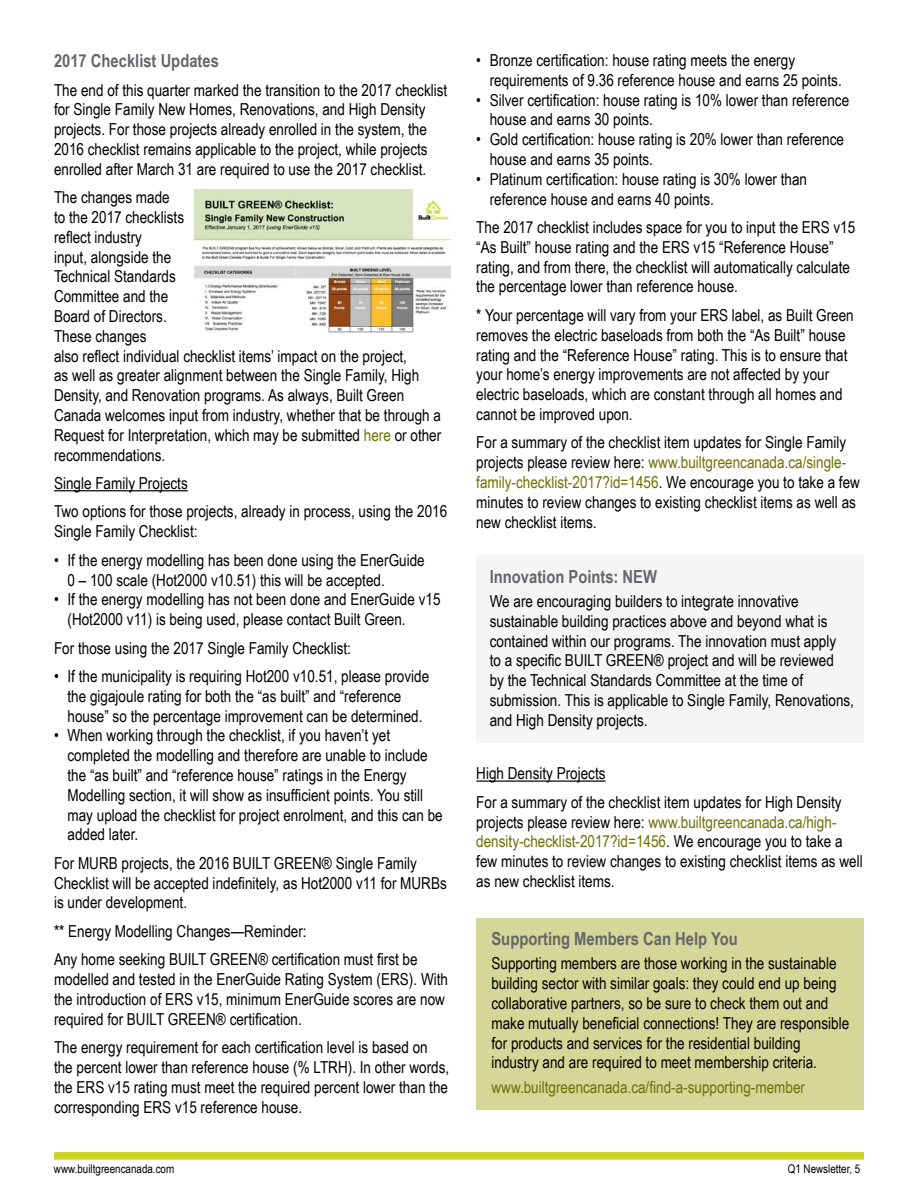
<style>
.page{position:relative;width:918px;height:1188px;background:#fff}
.page>*{position:absolute;margin:0;border:0;box-sizing:border-box;transform-origin:0 0}
.t1{font:700 18px "Arial Narrow";color:#656669}
.t2{font:16.5px/19.8px "Arial Narrow";color:#000}
.t3{font:16.5px "Arial Narrow";color:#6b7205}
.t4{font:12px "Arial Narrow";color:#000}
.s1{color:#6b7205}
</style>
<div class="page">
<div style="left:54px;top:1152px;width:810px;height:8px;background:#cdd31f"></div>
<div style="left:476px;top:555px;width:388px;height:188px;background:#f5f5f5"></div>
<hr style="left:54px;top:490px;width:134px;height:1px;background:#000">
<hr style="left:476px;top:780px;width:130px;height:2px;background:#000">
<div style="left:476px;top:918px;width:388px;height:192px;background:#d4d797"></div>
<img style="left:195px;top:189px;width:255px;height:144px">
<p class="t1" style="left:54px;top:47px;width:166px">2017 Checklist Updates</p>
<p class="t2" style="left:54px;top:79px;width:395px">The end of this quarter marked the transition to the 2017 checklist for Single Family New Homes, Renovations, and High Density projects. For those projects already enrolled in the system, the 2016 checklist remains applicable to the project, while projects enrolled after March 31 are required to use the 2017 checklist.</p>
<p class="t2" style="left:54px;top:187px;width:389px">The changes made<br>to the 2017 checklists<br>reflect industry<br>input, alongside the<br>Technical Standards<br>Committee and the<br>Board of Directors.<br>These changes<br>also reflect individual checklist items’ impact on the project,<br>as well as greater alignment between the Single Family, High Density, and Renovation programs. As always, Built Green Canada welcomes input from industry, whether that be through a Request for Interpretation, which may be submitted <span class="s1">here</span> or other recommendations.</p>
<p class="t2" style="left:54px;top:468px;width:395px;line-height:28.5px">Single Family Projects<br>Two options for those projects, already in process, using the 2016</p>
<p class="t2" style="left:54px;top:521px;width:145px">Single Family Checklist:</p>
<p class="t2" style="left:67px;top:549px;width:359px;text-indent:-13px">• If the energy modelling has been done using the EnerGuide<br>0 – 100 scale (Hot2000 v10.51) this will be accepted.</p>
<p class="t2" style="left:67px;top:589px;width:375px;text-indent:-13px">• If the energy modelling has not been done and EnerGuide v15 (Hot2000 v11) is being used, please contact Built Green.</p>
<p class="t2" style="left:54px;top:637px;width:299px">For those using the 2017 Single Family Checklist:</p>
<p class="t2" style="left:67px;top:666px;width:363px;text-indent:-13px">• If the municipality is requiring Hot200 v10.51, please provide the gigajoule rating for both the “as built” and “reference house” so the percentage improvement can be determined.</p>
<p class="t2" style="left:67px;top:725px;width:377px;text-indent:-13px">• When working through the checklist, if you haven’t yet completed the modelling and therefore are unable to include the “as built” and “reference house” ratings in the Energy Modelling section, it will show as insufficient points. You still may upload the checklist for project enrolment, and this can be added later.</p>
<p class="t2" style="left:54px;top:853px;width:394px">For MURB projects, the 2016 BUILT GREEN® Single Family<br>Checklist will be accepted indefinitely, as Hot2000 v11 for MURBs is under development.</p>
<p class="t2" style="left:54px;top:916px;width:365px;line-height:28.5px">** Energy Modelling Changes—Reminder:<br>Any home seeking BUILT GREEN® certification must first be</p>
<p class="t2" style="left:54px;top:969px;width:396px">modelled and tested in the EnerGuide Rating System (ERS). With the introduction of ERS v15, minimum EnerGuide scores are now required for BUILT GREEN® certification.</p>
<p class="t2" style="left:54px;top:1037px;width:397px">The energy requirement for each certification level is based on the percent lower than reference house (% LTRH). In other words, the ERS v15 rating must meet the required percent lower than the corresponding ERS v15 reference house.</p>
<p class="t2" style="left:490px;top:50px;width:354px;text-indent:-13px">• Bronze certification: house rating meets the energy requirements of 9.36 reference house and earns 25 points.</p>
<p class="t2" style="left:490px;top:89px;width:361px;text-indent:-13px">• Silver certification: house rating is 10% lower than reference house and earns 30 points.</p>
<p class="t2" style="left:490px;top:129px;width:356px;text-indent:-13px">• Gold certification: house rating is 20% lower than reference house and earns 35 points.</p>
<p class="t2" style="left:490px;top:168px;width:319px;text-indent:-13px">• Platinum certification: house rating is 30% lower than reference house and earns 40 points.</p>
<p class="t2" style="left:476px;top:217px;width:381px">The 2017 checklist includes space for you to input the ERS v15 “As Built” house rating and the ERS v15 “Reference House” rating, and from there, the checklist will automatically calculate the percentage lower than reference house.</p>
<p class="t2" style="left:476px;top:305px;width:379px">* Your percentage will vary from your ERS label, as Built Green removes the electric baseloads from both the “As Built” house rating and the “Reference House” rating. This is to ensure that your home’s energy improvements are not affected by your electric baseloads, which are constant through all homes and cannot be improved upon.</p>
<p class="t2" style="left:476px;top:432px;width:385px">For a summary of the checklist item updates for Single Family projects please review here: <span class="s1">www.builtgreencanada.ca/single&shy;family-checklist-2017?id=1456</span>. We encourage you to take a few minutes to review changes to existing checklist items as well as new checklist items.</p>
<p class="t1" style="left:490px;top:563px;width:169px">Innovation Points: NEW</p>
<p class="t2" style="left:490px;top:591px;width:366px">We are encouraging builders to integrate innovative sustainable building practices above and beyond what is contained within our programs. The innovation must apply<br>to a specific BUILT GREEN® project and will be reviewed<br>by the Technical Standards Committee at the time of submission. This is applicable to Single Family, Renovations, and High Density projects.</p>
<p class="t2" style="left:476px;top:759px;width:367px;line-height:28.5px">High Density Projects<br>For a summary of the checklist item updates for High Density</p>
<p class="t2" style="left:476px;top:811px;width:388px">projects please review here: <span class="s1">www.builtgreencanada.ca/high&shy;density-checklist-2017?id=1456</span>. We encourage you to take a few minutes to review changes to existing checklist items as well as new checklist items.</p>
<p class="t1" style="left:491px;top:925px;width:248px">Supporting Members Can Help You</p>
<p class="t2" style="left:491px;top:953px;width:359px">Supporting members are those working in the sustainable building sector with similar goals: they could end up being collaborative partners, so be sure to check them out and make mutually beneficial connections! They are responsible for products and services for the residential building industry and are required to meet membership criteria.</p>
<p class="t3" style="left:491px;top:1075px;width:315px">www.builtgreencanada.ca/find-a-supporting-member</p>
<p class="t4" style="left:54px;top:1160px;width:122px">www.builtgreencanada.com</p>
<p class="t4" style="left:788px;top:1160px;width:74px">Q1 Newsletter, 5</p>
</div>
